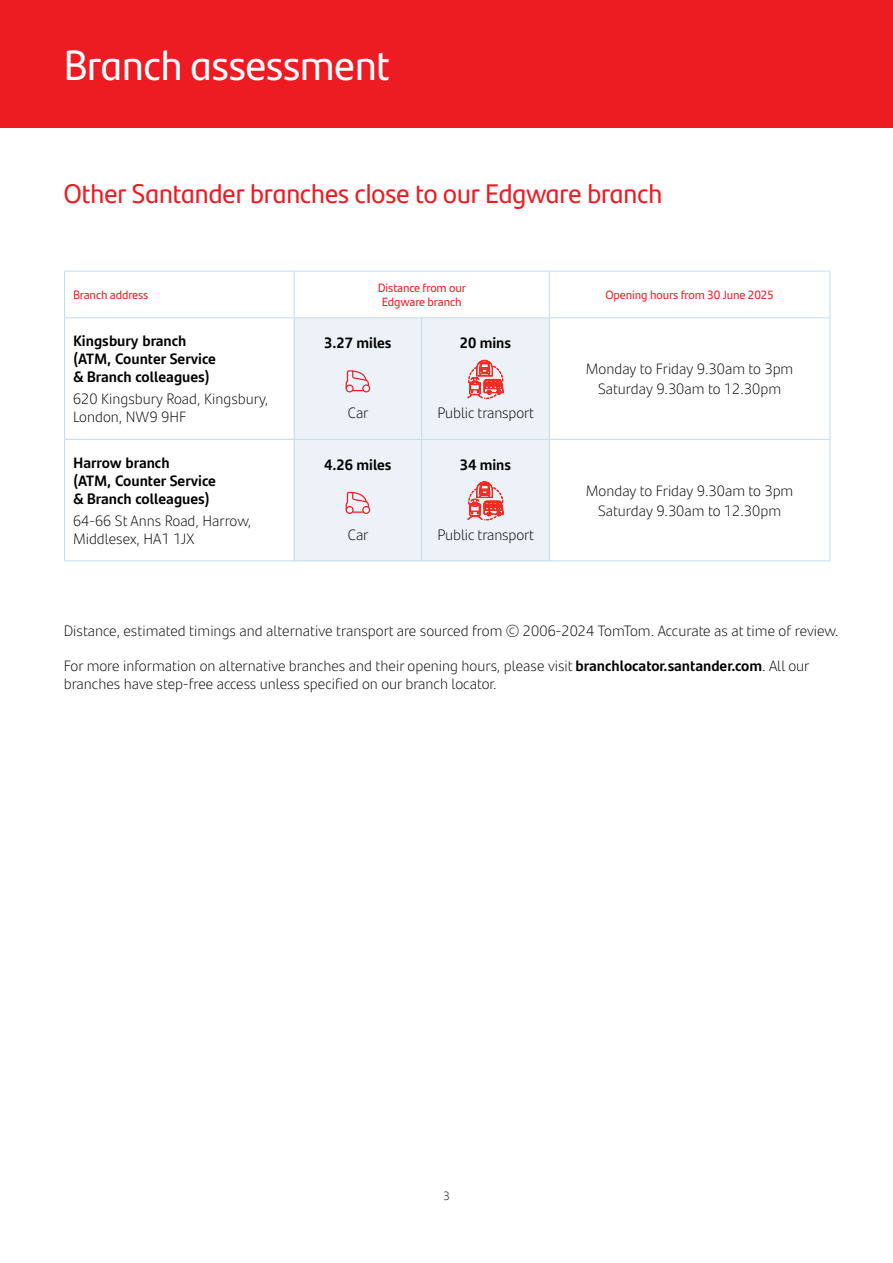
<style>
.page{position:relative;width:893px;height:1263px;background:#fff}
.page>*{position:absolute;margin:0;border:0;box-sizing:border-box;transform-origin:0 0}
.t1{font:42px "Santander Headline";color:#fff}
._11pt_Body_Copy{font:27px "Santander Headline";color:#ed1c23}
._11pt_Body_Copy-2{font:300 15px/18px "Santander Text";color:#000}
._11pt_Body_Copy-3{font:700 15px/18px "Santander Text";color:#000}
.Table_Title__Left{font:700 15px "Santander Text";color:#000}
.Table_Heading__Centred{font:12px/14.4px "Santander Text";letter-spacing:-.01em;color:#ed1c23;text-align:center}
.t2{font:300 12px "Santander Text";color:#000}
.s1{font-weight:700}
</style>
<div class="page">
<svg style="left:65px;top:272px;width:765px;height:46px"></svg>
<svg style="left:65px;top:319px;width:765px;height:242px"></svg>
<div style="left:295px;top:319px;width:254px;height:242px;background:#ecf2f8"></div>
<hr style="left:64px;top:271px;width:1px;height:47px;background:#c2dced">
<hr style="left:64px;top:271px;width:230px;height:1px;background:#c2dced">
<hr style="left:294px;top:271px;width:1px;height:47px;background:#c2dced">
<hr style="left:294px;top:271px;width:128px;height:1px;background:#c2dced">
<hr style="left:422px;top:271px;width:127px;height:1px;background:#c2dced">
<hr style="left:549px;top:271px;width:1px;height:47px;background:#c2dced">
<hr style="left:549px;top:271px;width:281px;height:1px;background:#c2dced">
<hr style="left:830px;top:271px;width:1px;height:47px;background:#c2dced">
<hr style="left:64px;top:318px;width:1px;height:121px;background:#c2dced">
<hr style="left:64px;top:440px;width:1px;height:121px;background:#c2dced">
<hr style="left:64px;top:318px;width:230px;height:1px;background:#c2dced">
<hr style="left:64px;top:439px;width:230px;height:1px;background:#c2dced">
<hr style="left:64px;top:561px;width:230px;height:1px;background:#c2dced">
<hr style="left:294px;top:318px;width:1px;height:121px;background:#c2dced">
<hr style="left:294px;top:440px;width:1px;height:121px;background:#c2dced">
<hr style="left:294px;top:318px;width:128px;height:1px;background:#c2dced">
<hr style="left:294px;top:439px;width:128px;height:1px;background:#c2dced">
<hr style="left:294px;top:561px;width:128px;height:1px;background:#c2dced">
<hr style="left:421px;top:318px;width:1px;height:121px;background:#c2dced">
<hr style="left:421px;top:440px;width:1px;height:121px;background:#c2dced">
<hr style="left:422px;top:318px;width:127px;height:1px;background:#c2dced">
<hr style="left:422px;top:439px;width:127px;height:1px;background:#c2dced">
<hr style="left:422px;top:561px;width:127px;height:1px;background:#c2dced">
<hr style="left:549px;top:318px;width:1px;height:121px;background:#c2dced">
<hr style="left:549px;top:440px;width:1px;height:121px;background:#c2dced">
<hr style="left:549px;top:318px;width:281px;height:1px;background:#c2dced">
<hr style="left:549px;top:439px;width:281px;height:1px;background:#c2dced">
<hr style="left:830px;top:318px;width:1px;height:121px;background:#c2dced">
<hr style="left:830px;top:440px;width:1px;height:121px;background:#c2dced">
<hr style="left:549px;top:561px;width:281px;height:1px;background:#c2dced">
<svg style="left:345px;top:370px;width:25px;height:21px"></svg>
<div style="left:362px;top:384px;width:8px;height:8px;border:1px solid #ed1d24;border-radius:50%"></div>
<div style="left:346px;top:384px;width:8px;height:8px;border:1px solid #ed1d24;border-radius:50%"></div>
<svg style="left:468px;top:360px;width:35px;height:39px"></svg>
<svg style="left:345px;top:491px;width:25px;height:22px"></svg>
<div style="left:362px;top:506px;width:8px;height:8px;border:1px solid #ed1d24;border-radius:50%"></div>
<div style="left:346px;top:506px;width:8px;height:8px;border:1px solid #ed1d24;border-radius:50%"></div>
<svg style="left:468px;top:482px;width:35px;height:38px"></svg>
<div style="left:0;top:0;width:893px;height:128px;background:#ed1c23"></div>
<p class="t1" style="left:64px;top:33px;width:328px">Branch assessment</p>
<p class="_11pt_Body_Copy" style="left:64px;top:173px;width:600px">Other Santander branches close to our Edgware branch</p>
<p class="Table_Heading__Centred" style="left:73px;top:287px;width:77px">Branch address</p>
<p class="Table_Heading__Centred" style="left:378px;top:280px;width:90px">Distance from our<br>Edgware branch</p>
<p class="Table_Heading__Centred" style="left:605px;top:287px;width:170px">Opening hours from 30 June 2025</p>
<p class="_11pt_Body_Copy-3" style="left:73px;top:331px;width:144px">Kingsbury branch (ATM, Counter Service &amp; Branch colleagues)</p>
<p class="_11pt_Body_Copy-2" style="left:73px;top:389px;width:197px">620 Kingsbury Road, Kingsbury,<br>London, NW9 9HF</p>
<p class="Table_Title__Left" style="left:324px;top:331px;width:69px">3.27 miles</p>
<p class="Table_Title__Left" style="left:460px;top:331px;width:53px">20 mins</p>
<p class="_11pt_Body_Copy-2" style="left:586px;top:359px;width:209px;line-height:19.5px;text-align:center">Monday to Friday 9.30am to 3pm<br>Saturday 9.30am to 12.30pm</p>
<p class="_11pt_Body_Copy-2" style="left:348px;top:403px;width:22px">Car</p>
<p class="_11pt_Body_Copy-2" style="left:437px;top:403px;width:98px">Public transport</p>
<p class="_11pt_Body_Copy-3" style="left:73px;top:452px;width:144px">Harrow branch<br>(ATM, Counter Service &amp; Branch colleagues)</p>
<p class="_11pt_Body_Copy-2" style="left:73px;top:511px;width:180px">64-66 St Anns Road, Harrow,<br>Middlesex, HA1 1JX</p>
<p class="Table_Title__Left" style="left:324px;top:453px;width:69px">4.26 miles</p>
<p class="_11pt_Body_Copy-2" style="left:348px;top:525px;width:22px">Car</p>
<p class="Table_Title__Left" style="left:460px;top:453px;width:53px">34 mins</p>
<p class="_11pt_Body_Copy-2" style="left:437px;top:525px;width:98px">Public transport</p>
<p class="_11pt_Body_Copy-2" style="left:586px;top:480px;width:209px;line-height:19.5px;text-align:center">Monday to Friday 9.30am to 3pm<br>Saturday 9.30am to 12.30pm</p>
<p class="_11pt_Body_Copy-2" style="left:64px;top:621px;width:776px">Distance, estimated timings and alternative transport are sourced from © 2006-2024 TomTom. Accurate as at time of review.</p>
<p class="_11pt_Body_Copy-2" style="left:64px;top:656px;width:747px">For more information on alternative branches and their opening hours, please visit <span class="s1">branchlocator.santander.com</span>. All our branches have step-free access unless specified on our branch locator.</p>
<p class="t2" style="left:443px;top:1186px;width:8px">3</p>
</div>
